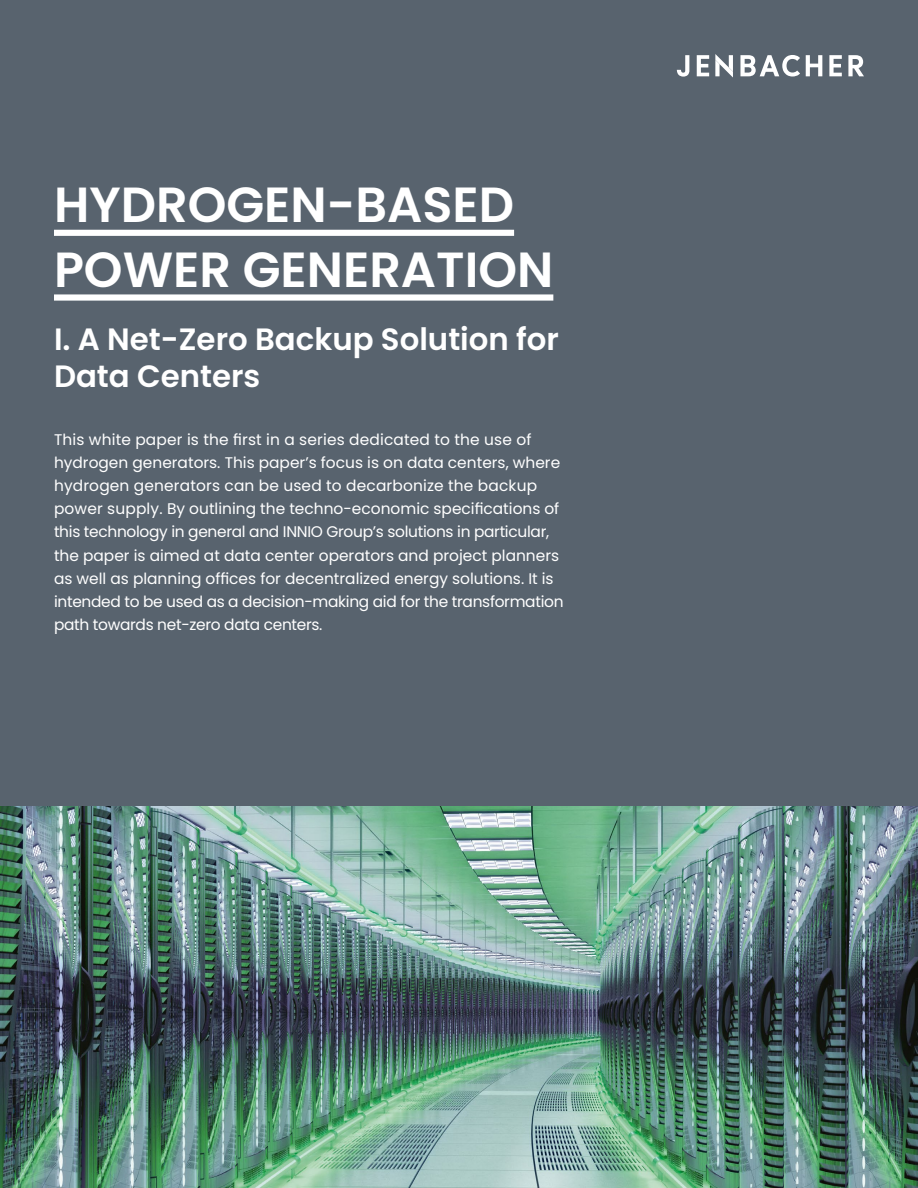
<style>
.page{position:relative;width:918px;height:1188px;background:#fff}
.page>*{position:absolute;margin:0;border:0;box-sizing:border-box;transform-origin:0 0}
.t1{font:600 49.35px/64.7px "Poppins";color:#fff}
.t2{font:600 30.75px/37px "Poppins";color:#fff}
.t3{font:15.45px/23.1px "Poppins";color:#fff}
</style>
<div class="page">
<div style="left:0;top:0;width:918px;height:807px;background:#58636e"></div>
<img style="left:0;top:807px;width:918px;height:381px">
<div style="left:54px;top:230px;width:460px;height:6px;background:#fff"></div>
<div style="left:54px;top:294px;width:499px;height:7px;background:#fff"></div>
<svg style="left:740px;top:55px;width:60px;height:22px"></svg>
<svg style="left:806px;top:55px;width:16px;height:21px"></svg>
<svg style="left:829px;top:55px;width:13px;height:21px"></svg>
<svg style="left:848px;top:55px;width:16px;height:21px"></svg>
<svg style="left:697px;top:55px;width:12px;height:21px"></svg>
<svg style="left:677px;top:55px;width:12px;height:22px"></svg>
<svg style="left:715px;top:54px;width:18px;height:24px"></svg>
<h1 class="t1" style="left:54px;top:173px;width:501px">HYDROGEN-BASED<br>POWER GENERATION</h1>
<h2 class="t2" style="left:54px;top:321px;width:507px">I. A Net-Zero Backup Solution for<br>Data Centers</h2>
<p class="t3" style="left:54px;top:428px;width:511px">This white paper is the first in a series dedicated to the use of hydrogen generators. This paper’s focus is on data centers, where hydrogen generators can be used to decarbonize the backup power supply. By outlining the techno-economic specifications of this technology in general and INNIO Group’s solutions in particular, the paper is aimed at data center operators and project planners as well as planning offices for decentralized energy solutions. It is intended to be used as a decision-making aid for the transformation path towards net-zero data centers.</p>
</div>
